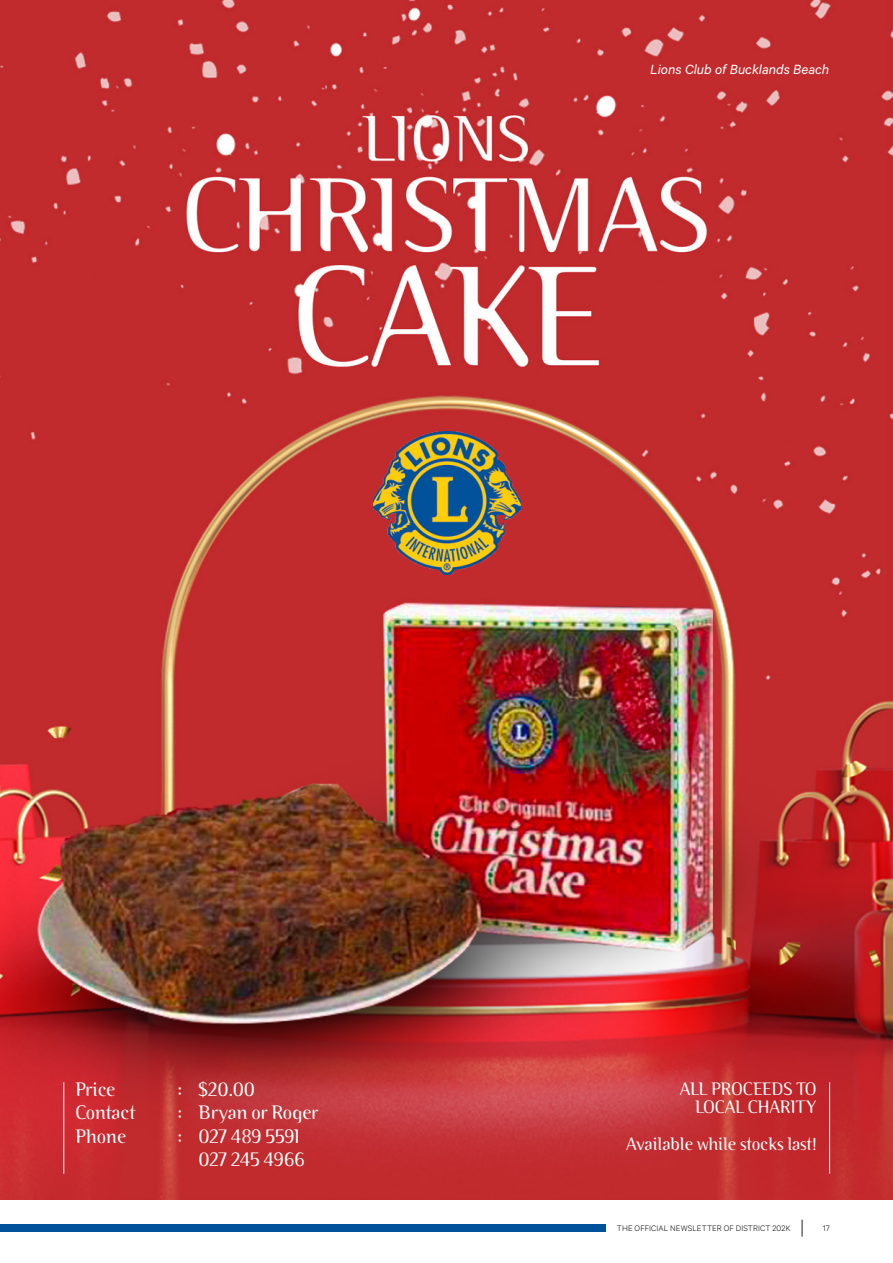
<style>
.page{position:relative;width:893px;height:1263px;background:#fff}
.page>*{position:absolute;margin:0;border:0;box-sizing:border-box;transform-origin:0 0}
.t1{font:300 19.5px "Binary ITC Std";color:#fff}
.t2{font:300 19.5px/23.4px "Binary ITC Std";letter-spacing:-.02em;color:#fff;text-align:right}
.t3{font:300 18px/18.6px "Binary ITC Std";color:#fff;text-align:right}
.t4{font:italic 15px "Calibre";color:#fff}
.t5{font:300 9px "Calibre";letter-spacing:.015em;color:#000}
</style>
<div class="page">
<svg style="left:802px;top:1220px;width:1px;height:16px"></svg>
<div style="left:0;top:1225px;width:605px;height:7px;background:#01529a"></div>
<img style="left:0;top:0;width:893px;height:1199px">
<img style="left:373px;top:432px;width:148px;height:142px">
<hr style="left:63px;top:1082px;width:1px;height:92px;background:#fff">
<hr style="left:829px;top:1082px;width:1px;height:92px;background:#fff">
<p class="t4" style="left:650px;top:60px;width:180px">Lions Club of Bucklands Beach</p>
<p class="t1" style="left:75px;top:1078px;width:41px">Price</p>
<p class="t1" style="left:177px;top:1078px;width:79px">: $20.00</p>
<p class="t1" style="left:75px;top:1101px;width:62px">Contact</p>
<p class="t1" style="left:177px;top:1101px;width:143px">: Bryan or Roger</p>
<p class="t1" style="left:75px;top:1124px;width:53px">Phone</p>
<p class="t2" style="left:177px;top:1124px;width:129px">: 027 489 5591<br>027 245 4966</p>
<p class="t3" style="left:626px;top:1135px;width:192px">Available while stocks last!</p>
<p class="t3" style="left:680px;top:1079px;width:138px">ALL PROCEEDS TO<br>LOCAL CHARITY</p>
<p class="t5" style="left:617px;top:1222px;width:175px">THE OFFICIAL NEWSLETTER OF DISTRICT 202K</p>
<p class="t5" style="left:823px;top:1222px;width:8px">17</p>
</div>
